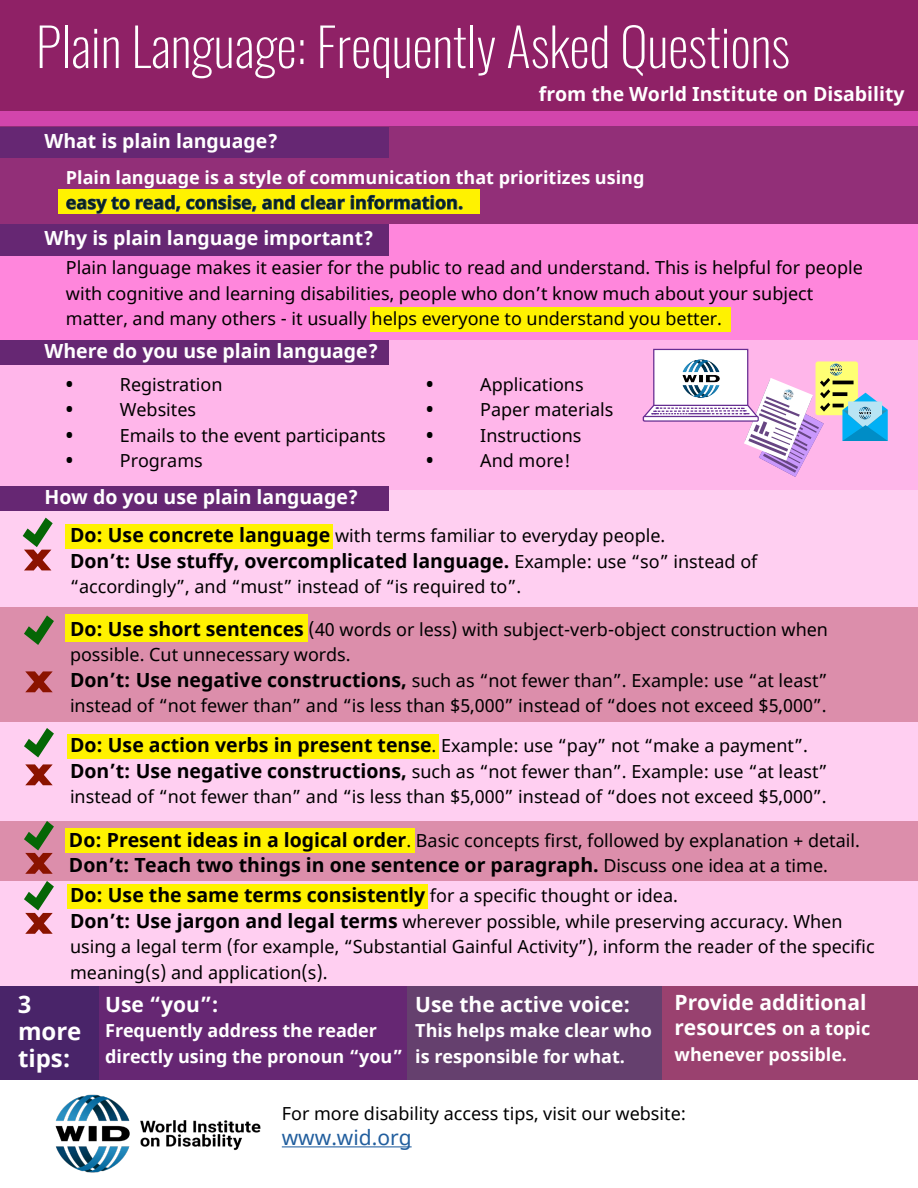
<style>
.page{position:relative;width:918px;height:1188px;background:#fff}
.page>*{position:absolute;margin:0;border:0;box-sizing:border-box;transform-origin:0 0}
.t1{font:200 52.5px "Oswald";color:#fff}
.t2{font:700 24px/27px "Noto Sans";color:#fff}
.t3{font:700 21px/25.5px "Noto Sans";color:#fff}
.t4{font:21px "Noto Sans";color:#215e9e}
.t5{font:700 19.5px "Noto Sans";color:#000}
.t6{font:700 19.5px "Noto Sans";color:#fff}
.t7{font:18px/25.5px "Noto Sans";color:#000}
.t8{font:700 18px/25.5px "Noto Sans";color:#fff}
.s1{color:#526779}
.s2{font-weight:700;font-size:19.5px}
.s3{font-weight:400;font-size:18px}
.s4{font-size:18px}
</style>
<div class="page">
<div style="left:0;top:490px;width:918px;height:496px;background:#ffcff1"></div>
<div style="left:0;top:822px;width:918px;height:59px;background:#dc8eab"></div>
<div style="left:0;top:607px;width:918px;height:114px;background:#dc8eab"></div>
<div style="left:0;top:328px;width:918px;height:162px;background:#ffb6ea"></div>
<div style="left:0;top:222px;width:918px;height:118px;background:#ff86dc"></div>
<div style="left:0;top:126px;width:918px;height:98px;background:#922f78"></div>
<div style="left:0;top:0;width:918px;height:111px;background:#8f2166"></div>
<div style="left:0;top:111px;width:918px;height:15px;background:#d245ac"></div>
<div style="left:58px;top:189px;width:422px;height:24px;background:#fff200"></div>
<div style="left:370px;top:307px;width:361px;height:24px;background:#fff200"></div>
<div style="left:0;top:486px;width:389px;height:25px;background:#662773"></div>
<div style="left:0;top:341px;width:389px;height:24px;background:#662773"></div>
<div style="left:0;top:224px;width:389px;height:31px;background:#662773"></div>
<div style="left:0;top:127px;width:389px;height:31px;background:#662773"></div>
<div style="left:0;top:986px;width:99px;height:93px;background:#492469"></div>
<div style="left:99px;top:986px;width:308px;height:93px;background:#662773"></div>
<div style="left:407px;top:986px;width:256px;height:93px;background:#65406e"></div>
<div style="left:662px;top:986px;width:256px;height:93px;background:#9a416f"></div>
<div style="left:66px;top:614px;width:242px;height:28px;background:#fff200"></div>
<div style="left:66px;top:524px;width:267px;height:24px;background:#fff200"></div>
<div style="left:67px;top:734px;width:371px;height:24px;background:#fff200"></div>
<div style="left:66px;top:829px;width:349px;height:24px;background:#fff200"></div>
<div style="left:67px;top:884px;width:361px;height:24px;background:#fff200"></div>
<hr style="left:282px;top:1146px;width:130px;height:1px;background:#215e9e">
<svg style="left:642px;top:348px;width:246px;height:129px"></svg>
<img style="left:675px;top:352px;width:52px;height:52px">
<img style="left:779px;top:386px;width:19px;height:19px">
<img style="left:828px;top:361px;width:16px;height:17px">
<img style="left:856px;top:404px;width:18px;height:18px">
<svg style="left:23px;top:518px;width:30px;height:52px"></svg>
<svg style="left:24px;top:615px;width:30px;height:30px"></svg>
<svg style="left:25px;top:671px;width:28px;height:21px"></svg>
<svg style="left:24px;top:728px;width:30px;height:29px"></svg>
<svg style="left:25px;top:764px;width:28px;height:21px"></svg>
<svg style="left:24px;top:821px;width:30px;height:53px"></svg>
<svg style="left:24px;top:881px;width:30px;height:53px"></svg>
<img style="left:39px;top:1079px;width:237px;height:94px">
<h1 class="t1" style="left:36px;top:0;width:756px">Plain Language: Frequently Asked Questions</h1>
<p class="t6" style="left:539px;top:80px;width:367px">from the World Institute on Disability</p>
<h2 class="t6" style="left:45px;top:127px;width:235px">What is plain language?</h2>
<p class="t8" style="left:66px;top:165px;width:580px">Plain language is a style of communication that prioritizes using <span class="s1">easy to read, consise, and clear information.</span></p>
<h2 class="t6" style="left:45px;top:224px;width:331px">Why is plain language important?</h2>
<p class="t7" style="left:66px;top:256px;width:799px">Plain language makes it easier for the public to read and understand. This is helpful for people with cognitive and learning disabilities, people who don’t know much about your subject matter, and many others - it usually helps everyone to understand you better.</p>
<h2 class="t6" style="left:45px;top:337px;width:335px">Where do you use plain language?</h2>
<p class="t7" style="left:66px;top:372px;width:158px"><span class="s2">•</span> Registration</p>
<p class="t7" style="left:66px;top:398px;width:132px"><span class="s2">•</span> Websites</p>
<p class="t7" style="left:66px;top:423px;width:322px"><span class="s2">•</span> Emails to the event participants</p>
<p class="t7" style="left:66px;top:449px;width:138px"><span class="s2">•</span> Programs</p>
<p class="t7" style="left:426px;top:372px;width:159px"><span class="s2">•</span> Applications</p>
<p class="t7" style="left:426px;top:398px;width:189px"><span class="s2">•</span> Paper materials</p>
<p class="t7" style="left:426px;top:423px;width:157px"><span class="s2">•</span> Instructions</p>
<p class="t7" style="left:426px;top:449px;width:146px"><span class="s2">•</span> And more!</p>
<h2 class="t6" style="left:45px;top:483px;width:316px">How do you use plain language?</h2>
<p class="t7" style="left:70px;top:524px;width:597px"><span class="s2">Do: Use concrete language</span> with terms familiar to everyday people.</p>
<p class="t5" style="left:70px;top:547px;width:689px">Don’t: Use stuffy, overcomplicated language. <span class="s3">Example: use “so” instead of</span></p>
<p class="t7" style="left:70px;top:575px;width:453px">“accordingly”, and “must” instead of “is required to”.</p>
<p class="t7" style="left:70px;top:617px;width:760px"><span class="s2">Do: Use short sentences</span> (40 words or less) with subject-verb-object construction when possible. Cut unnecessary words.</p>
<p class="t7" style="left:70px;top:668px;width:759px"><span class="s2">Don’t: Use negative constructions,</span> such as “not fewer than”. Example: use “at least” instead of “not fewer than” and “is less than $5,000” instead of “does not exceed $5,000”.</p>
<p class="t7" style="left:70px;top:734px;width:739px"><span class="s2">Do: Use action verbs in present tense</span>. Example: use “pay” not “make a payment”.</p>
<p class="t7" style="left:70px;top:759px;width:759px"><span class="s2">Don’t: Use negative constructions,</span> such as “not fewer than”. Example: use “at least” instead of “not fewer than” and “is less than $5,000” instead of “does not exceed $5,000”.</p>
<p class="t7" style="left:69px;top:828px;width:793px"><span class="s2">Do: Present ideas in a logical order</span>. Basic concepts first, followed by explanation + detail.</p>
<p class="t5" style="left:69px;top:851px;width:761px">Don’t: Teach two things in one sentence or paragraph. <span class="s3">Discuss one idea at a time.</span></p>
<p class="t5" style="left:70px;top:881px;width:610px">Do: Use the same terms consistently <span class="s3">for a specific thought or idea.</span></p>
<p class="t7" style="left:70px;top:909px;width:806px"><span class="s2">Don’t: Use jargon and legal terms</span> wherever possible, while preserving accuracy. When using a legal term (for example, “Substantial Gainful Activity”), inform the reader of the specific meaning(s) and application(s).</p>
<p class="t2" style="left:18px;top:992px;width:65px">3 more tips:</p>
<p class="t3" style="left:105px;top:992px;width:115px">Use “you”:</p>
<p class="t3" style="left:675px;top:990px;width:197px">Provide additional resources <span class="s4">on a topic</span></p>
<p class="t8" style="left:675px;top:1042px;width:174px">whenever possible.</p>
<p class="t3" style="left:415px;top:992px;width:217px">Use the active voice:</p>
<p class="t8" style="left:415px;top:1018px;width:238px">This helps make clear who is responsible for what.</p>
<p class="t8" style="left:105px;top:1018px;width:299px">Frequently address the reader directly using the pronoun “you”</p>
<p class="t7" style="left:282px;top:1101px;width:406px">For more disability access tips, visit our website:</p>
<p class="t4" style="left:282px;top:1123px;width:131px">www.wid.org</p>
</div>
